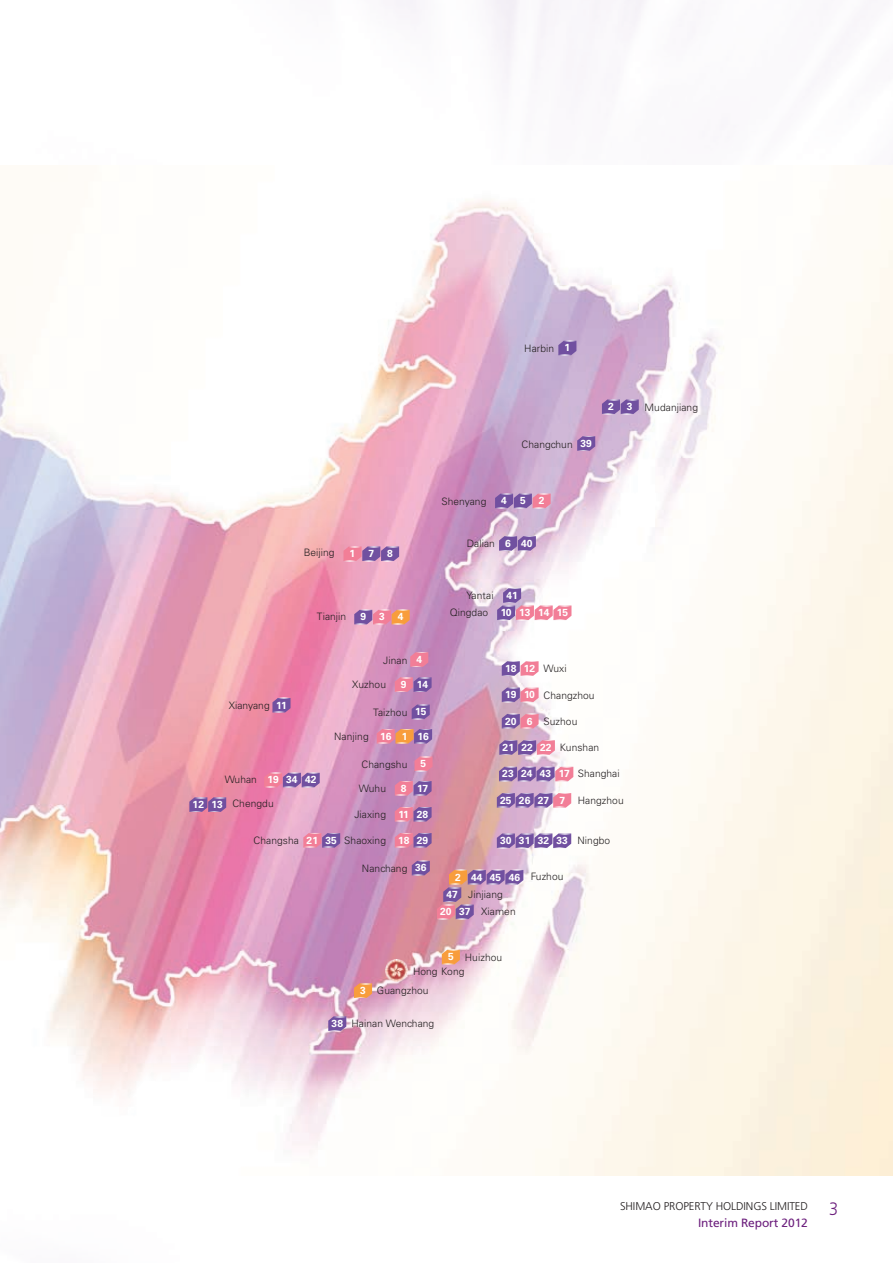
<style>
.page{position:relative;width:893px;height:1263px;background:#fff}
.page>*{position:absolute;margin:0;border:0;box-sizing:border-box;transform-origin:0 0}
.t1{font:12px "Frutiger LT Std";letter-spacing:-.01em;color:#6c1f7d}
.t2{font:300 11.25px "Frutiger LT Std";letter-spacing:-.01em;color:#231f20}
.t3{font:300 10.2px/17.5px "Univers LT Std";letter-spacing:.005em;color:#231f20}
.t4{font:700 10.2px "Univers LT Std";letter-spacing:.005em;color:#fff}
.s1{font-weight:300;color:#231f20}
.s2{font-weight:700;color:#fff}
</style>
<div class="page">
<img style="left:0;top:198px;width:893px;height:978px">
<img style="left:385px;top:959px;width:22px;height:22px">
<svg style="left:264px;top:773px;width:56px;height:15px"></svg>
<svg style="left:303px;top:833px;width:37px;height:15px"></svg>
<svg style="left:272px;top:698px;width:19px;height:15px"></svg>
<svg style="left:343px;top:546px;width:56px;height:15px"></svg>
<svg style="left:354px;top:610px;width:56px;height:15px"></svg>
<svg style="left:395px;top:677px;width:37px;height:15px"></svg>
<svg style="left:412px;top:704px;width:18px;height:15px"></svg>
<svg style="left:377px;top:729px;width:55px;height:15px"></svg>
<svg style="left:414px;top:756px;width:19px;height:15px"></svg>
<svg style="left:395px;top:781px;width:37px;height:15px"></svg>
<svg style="left:395px;top:807px;width:37px;height:15px"></svg>
<svg style="left:395px;top:833px;width:37px;height:15px"></svg>
<svg style="left:328px;top:1016px;width:18px;height:15px"></svg>
<svg style="left:354px;top:983px;width:18px;height:15px"></svg>
<svg style="left:442px;top:950px;width:18px;height:15px"></svg>
<svg style="left:497px;top:833px;width:74px;height:15px"></svg>
<svg style="left:497px;top:793px;width:74px;height:15px"></svg>
<svg style="left:499px;top:767px;width:74px;height:15px"></svg>
<svg style="left:499px;top:740px;width:56px;height:15px"></svg>
<svg style="left:502px;top:714px;width:37px;height:15px"></svg>
<svg style="left:502px;top:687px;width:37px;height:15px"></svg>
<svg style="left:502px;top:661px;width:37px;height:15px"></svg>
<svg style="left:497px;top:588px;width:74px;height:32px"></svg>
<svg style="left:499px;top:536px;width:37px;height:15px"></svg>
<svg style="left:495px;top:494px;width:56px;height:14px"></svg>
<svg style="left:577px;top:436px;width:18px;height:15px"></svg>
<svg style="left:602px;top:399px;width:37px;height:15px"></svg>
<svg style="left:558px;top:341px;width:18px;height:15px"></svg>
<svg style="left:189px;top:797px;width:37px;height:15px"></svg>
<svg style="left:412px;top:861px;width:18px;height:15px"></svg>
<svg style="left:437px;top:870px;width:86px;height:49px;background:#c496b2"></svg>
<svg style="left:410px;top:652px;width:18px;height:15px"></svg>
<p class="t3" style="left:524px;top:340px;width:31px">Harbin</p>
<p class="t4" style="left:565px;top:342px;width:7px">1</p>
<p class="t3" style="left:522px;top:435px;width:53px">Changchun</p>
<p class="t4" style="left:580px;top:437px;width:13px">39</p>
<p class="t4" style="left:608px;top:400px;width:7px">2</p>
<p class="t4" style="left:627px;top:400px;width:7px">3</p>
<p class="t3" style="left:645px;top:398px;width:55px">Mudanjiang</p>
<p class="t3" style="left:304px;top:544px;width:32px">Beijing</p>
<p class="t4" style="left:350px;top:547px;width:7px">1</p>
<p class="t4" style="left:368px;top:547px;width:7px">7</p>
<p class="t4" style="left:387px;top:547px;width:7px">8</p>
<p class="t4" style="left:501px;top:495px;width:7px">4</p>
<p class="t4" style="left:520px;top:495px;width:7px">5</p>
<p class="t4" style="left:539px;top:495px;width:7px">2</p>
<p class="t3" style="left:441px;top:492px;width:46px">Shenyang</p>
<p class="t3" style="left:467px;top:534px;width:30px">Dalian</p>
<p class="t4" style="left:505px;top:537px;width:29px">6 40</p>
<p class="t3" style="left:317px;top:608px;width:31px">Tianjin</p>
<p class="t4" style="left:360px;top:611px;width:7px">9</p>
<p class="t4" style="left:379px;top:611px;width:7px">3</p>
<p class="t4" style="left:398px;top:611px;width:7px">4</p>
<p class="t3" style="left:383px;top:651px;width:26px">Jinan</p>
<p class="t4" style="left:401px;top:678px;width:29px">9 14</p>
<p class="t4" style="left:415px;top:706px;width:13px">15</p>
<p class="t4" style="left:380px;top:730px;width:50px">16 1 16</p>
<p class="t4" style="left:421px;top:757px;width:7px">5</p>
<p class="t4" style="left:401px;top:782px;width:29px">8 17</p>
<p class="t4" style="left:398px;top:808px;width:31px">11 28</p>
<p class="t4" style="left:398px;top:834px;width:32px">18 29</p>
<p class="t4" style="left:416px;top:653px;width:7px">4</p>
<p class="t3" style="left:352px;top:675px;width:35px">Xuzhou</p>
<p class="t3" style="left:229px;top:696px;width:42px">Xianyang</p>
<p class="t4" style="left:276px;top:699px;width:12px">11</p>
<p class="t3" style="left:373px;top:703px;width:36px">Taizhou</p>
<p class="t3" style="left:334px;top:727px;width:36px">Nanjing</p>
<p class="t3" style="left:361px;top:755px;width:47px">Changshu</p>
<p class="t4" style="left:225px;top:774px;width:93px"><span class="s1">Wuhan</span> 19 34 42</p>
<p class="t3" style="left:359px;top:779px;width:29px">Wuhu</p>
<p class="t3" style="left:354px;top:805px;width:33px">Jiaxing</p>
<p class="t3" style="left:344px;top:831px;width:43px">Shaoxing</p>
<p class="t3" style="left:362px;top:859px;width:47px">Nanchang</p>
<p class="t3" style="left:193px;top:795px;width:83px"><span class="s2">12 13</span> Chengdu</p>
<p class="t3" style="left:254px;top:831px;width:85px">Changsha <span class="s2">21 35</span></p>
<p class="t4" style="left:415px;top:862px;width:13px">36</p>
<p class="t3" style="left:450px;top:586px;width:45px;text-indent:17px">Yantai<br>Qingdao</p>
<p class="t4" style="left:506px;top:589px;width:13px">41</p>
<p class="t4" style="left:501px;top:606px;width:69px">10 13 14 15</p>
<p class="t4" style="left:455px;top:871px;width:7px">2</p>
<p class="t4" style="left:505px;top:662px;width:32px">18 12</p>
<p class="t3" style="left:543px;top:660px;width:25px">Wuxi</p>
<p class="t3" style="left:543px;top:686px;width:53px">Changzhou</p>
<p class="t3" style="left:543px;top:712px;width:35px">Suzhou</p>
<p class="t3" style="left:560px;top:739px;width:41px">Kunshan</p>
<p class="t3" style="left:578px;top:765px;width:43px">Shanghai</p>
<p class="t3" style="left:578px;top:791px;width:47px">Hangzhou</p>
<p class="t3" style="left:577px;top:832px;width:34px">Ningbo</p>
<p class="t4" style="left:505px;top:689px;width:31px">19 10</p>
<p class="t4" style="left:505px;top:715px;width:29px">20 6</p>
<p class="t4" style="left:503px;top:741px;width:50px">21 22 22</p>
<p class="t4" style="left:502px;top:768px;width:69px">23 24 43 17</p>
<p class="t4" style="left:500px;top:794px;width:66px">25 26 27 7</p>
<p class="t4" style="left:500px;top:834px;width:69px">30 31 32 33</p>
<p class="t4" style="left:471px;top:871px;width:50px">44 45 46</p>
<p class="t3" style="left:531px;top:868px;width:34px">Fuzhou</p>
<p class="t4" style="left:446px;top:888px;width:13px">47</p>
<p class="t3" style="left:468px;top:886px;width:36px">Jinjiang</p>
<p class="t3" style="left:481px;top:903px;width:36px">Xiamen</p>
<p class="t3" style="left:465px;top:948px;width:39px">Huizhou</p>
<p class="t4" style="left:440px;top:906px;width:13px">20</p>
<p class="t4" style="left:459px;top:906px;width:13px">37</p>
<p class="t4" style="left:448px;top:951px;width:7px">5</p>
<p class="t4" style="left:332px;top:1017px;width:13px">38</p>
<p class="t3" style="left:377px;top:962px;width:89px;line-height:18.9px;text-indent:36px">Hong Kong<br>Guangzhou</p>
<p class="t3" style="left:351px;top:1015px;width:84px">Hainan Wenchang</p>
<p class="t4" style="left:360px;top:984px;width:7px">3</p>
<p class="t2" style="left:620px;top:1200px;width:189px">SHIMAO PROPERTY HOLDINGS LIMITED</p>
<p class="t1" style="left:698px;top:1215px;width:111px">Interim Report 2012</p>
</div>
